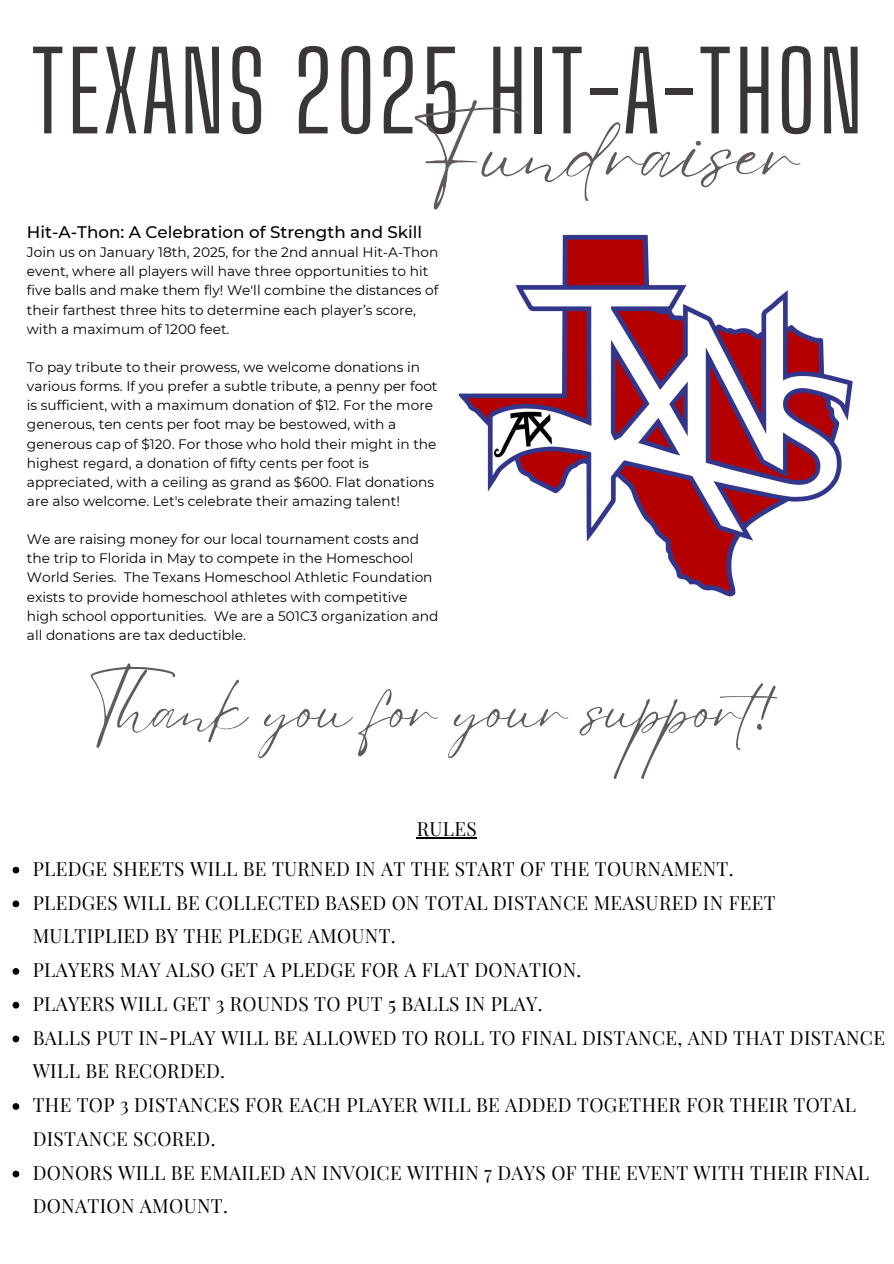
<style>
.page{position:relative;width:894px;height:1264px;background:#fff}
.page>*{position:absolute;margin:0;border:0;box-sizing:border-box;transform-origin:0 0}
.t1{font:108.3px "Big Shoulders Display";letter-spacing:.015em;color:#3b3636}
.t2{font:79.05px "Eyesome Script";letter-spacing:.015em;color:#625a5a}
.t3{font:59.55px "Eyesome Script";letter-spacing:.015em;color:#625a5a}
.t4{font:19.05px/33.8px "Playfair Display SC";letter-spacing:.015em;color:#000}
.t5{font:500 16.65px "Montserrat";color:#000}
.t6{font:13.65px/19.2px "Montserrat";color:#000}
</style>
<div class="page">
<img style="left:458px;top:234px;width:395px;height:363px">
<hr style="left:416px;top:837px;width:61px;height:1px;background:#000">
<svg style="left:13px;top:866px;width:6px;height:7px"></svg>
<svg style="left:13px;top:900px;width:6px;height:7px"></svg>
<svg style="left:13px;top:968px;width:6px;height:6px"></svg>
<svg style="left:13px;top:1001px;width:6px;height:7px"></svg>
<svg style="left:13px;top:1035px;width:6px;height:7px"></svg>
<svg style="left:13px;top:1103px;width:6px;height:6px"></svg>
<svg style="left:13px;top:1170px;width:6px;height:7px"></svg>
<h2 class="t1" style="left:30px;top:27px;width:834px">TEXANS 2025 HIT-A-THON</h2>
<p class="t2" style="left:410px;top:102px;width:390px">Fundraiser</p>
<p class="t5" style="left:27px;top:222px;width:397px">Hit-A-Thon: A Celebration of Strength and Skill</p>
<p class="t6" style="left:27px;top:243px;width:413px">Join us on January 18th, 2025, for the 2nd annual Hit-A-Thon event, where all players will have three opportunities to hit five balls and make them fly! We'll combine the distances of their farthest three hits to determine each player’s score, with a maximum of 1200 feet.</p>
<p class="t6" style="left:27px;top:357px;width:412px">To pay tribute to their prowess, we welcome donations in various forms. If you prefer a subtle tribute, a penny per foot is sufficient, with a maximum donation of $12. For the more generous, ten cents per foot may be bestowed, with a generous cap of $120. For those who hold their might in the highest regard, a donation of fifty cents per foot is appreciated, with a ceiling as grand as $600. Flat donations are also welcome. Let's celebrate their amazing talent!</p>
<p class="t6" style="left:27px;top:529px;width:413px">We are raising money for our local tournament costs and the trip to Florida in May to compete in the Homeschool World Series. The Texans Homeschool Athletic Foundation exists to provide homeschool athletes with competitive high school opportunities. We are a 501C3 organization and all donations are tax deductible.</p>
<p class="t3" style="left:88px;top:671px;width:713px">Thank you for your sup ort!</p>
<h3 class="t4" style="left:416px;top:811px;width:61px">RULES</h3>
<h4 class="t4" style="left:33px;top:851px;width:702px">PLEDGE SHEETS WILL BE TURNED IN AT THE START OF THE TOURNAMENT.</h4>
<p class="t4" style="left:33px;top:884px;width:744px">PLEDGES WILL BE COLLECTED BASED ON TOTAL DISTANCE MEASURED IN FEET<br>MULTIPLIED BY THE PLEDGE AMOUNT.</p>
<p class="t4" style="left:33px;top:952px;width:550px">PLAYERS MAY ALSO GET A PLEDGE FOR A FLAT DONATION.</p>
<p class="t4" style="left:33px;top:986px;width:511px">PLAYERS WILL GET 3 ROUNDS TO PUT 5 BALLS IN PLAY.</p>
<p class="t4" style="left:33px;top:1019px;width:853px">BALLS PUT IN-PLAY WILL BE ALLOWED TO ROLL TO FINAL DISTANCE, AND THAT DISTANCE<br>WILL BE RECORDED.</p>
<p class="t4" style="left:33px;top:1087px;width:824px">THE TOP 3 DISTANCES FOR EACH PLAYER WILL BE ADDED TOGETHER FOR THEIR TOTAL<br>DISTANCE SCORED.</p>
<p class="t4" style="left:33px;top:1154px;width:837px">DONORS WILL BE EMAILED AN INVOICE WITHIN 7 DAYS OF THE EVENT WITH THEIR FINAL<br>DONATION AMOUNT.</p>
</div>
